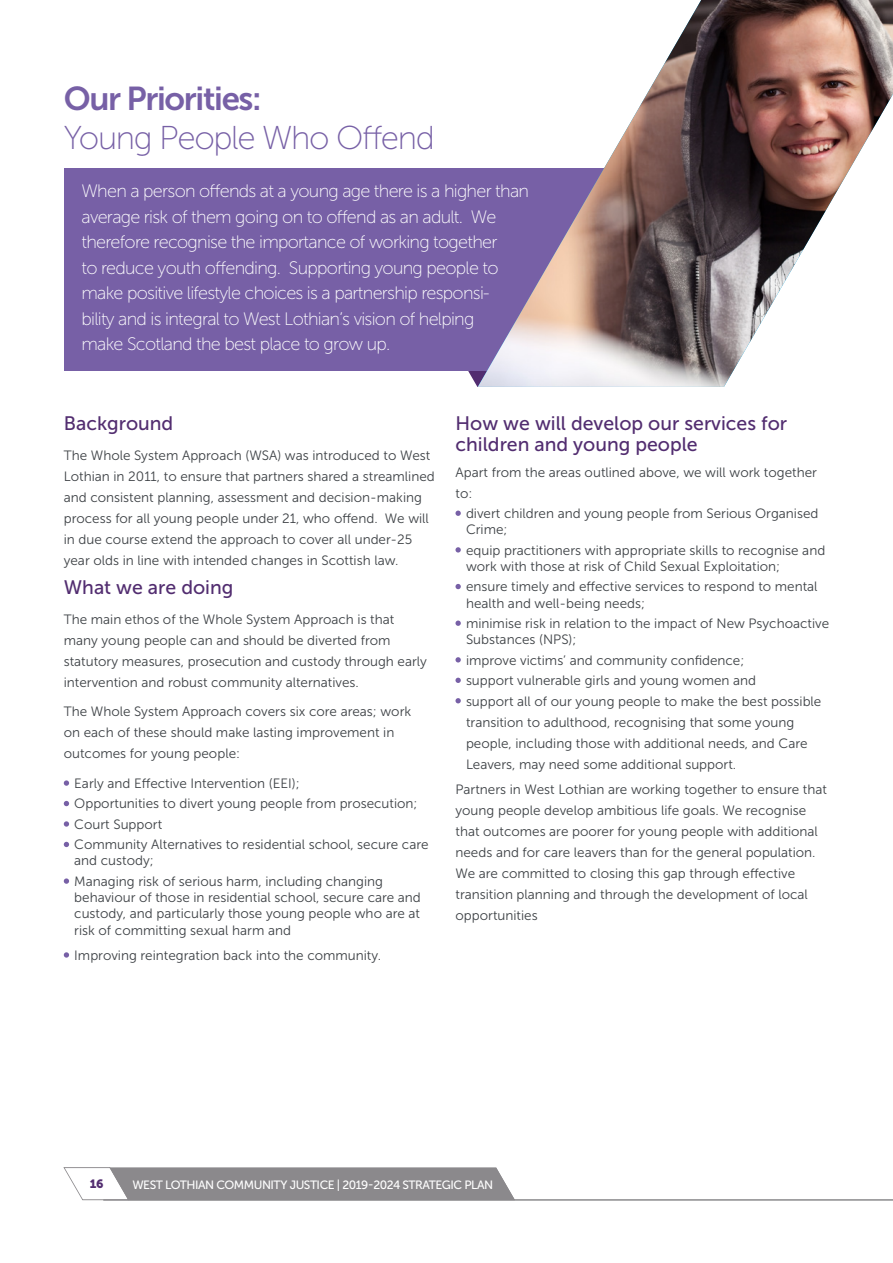
<style>
.page{position:relative;width:893px;height:1263px;background:#fff}
.page>*{position:absolute;margin:0;border:0;box-sizing:border-box;transform-origin:0 0}
.t1{font:33px/39.6px "Museo Sans 100";letter-spacing:-.04em;color:#7760a6}
.t2{font:19.5px/21px "Museo Sans 500";color:#522d70}
.t3{font:18px/25.5px "Museo Sans 100";letter-spacing:-.04em;color:#fff}
.t4{font:13.5px/21px "Museo Sans 300";color:#3d4145}
.t5{font:12px "Museo Sans 500";letter-spacing:-.04em;color:#fff}
.t6{font:12px "Museo Sans 900";color:#522d70}
.s1{font-family:"Museo Sans 700"}
</style>
<div class="page">
<hr style="left:103px;top:1200px;width:790px;height:1px;background:#8b898c">
<svg style="left:63px;top:1167px;width:452px;height:33px;background:#9b9a9c"></svg>
<div style="left:64px;top:169px;width:632px;height:202px;background:#7760a6"></div>
<img style="left:478px;top:0;width:415px;height:387px">
<svg style="left:64px;top:780px;width:5px;height:6px"></svg>
<svg style="left:64px;top:801px;width:5px;height:5px"></svg>
<svg style="left:64px;top:821px;width:5px;height:6px"></svg>
<svg style="left:64px;top:842px;width:5px;height:5px"></svg>
<svg style="left:64px;top:878px;width:5px;height:6px"></svg>
<svg style="left:64px;top:952px;width:5px;height:6px"></svg>
<svg style="left:455px;top:511px;width:6px;height:5px"></svg>
<svg style="left:455px;top:547px;width:6px;height:5px"></svg>
<svg style="left:455px;top:584px;width:6px;height:5px"></svg>
<svg style="left:455px;top:620px;width:6px;height:6px"></svg>
<svg style="left:455px;top:657px;width:6px;height:5px"></svg>
<svg style="left:455px;top:678px;width:6px;height:5px"></svg>
<svg style="left:455px;top:698px;width:6px;height:5px"></svg>
<p class="t1" style="left:64px;top:79px;width:373px"><span class="s1">Our Priorities:<br></span>Young People Who Offend</p>
<p class="t3" style="left:81px;top:178px;width:449px">When a person offends at a young age there is a higher than average risk of them going on to offend as an adult. We therefore recognise the importance of working together<br>to reduce youth offending. Supporting young people to make positive lifestyle choices is a partnership responsi-<br>bility and is integral to West Lothian’s vision of helping<br>make Scotland the best place to grow up.</p>
<p class="t2" style="left:64px;top:413px;width:111px">Background</p>
<p class="t4" style="left:64px;top:445px;width:373px">The Whole System Approach (WSA) was introduced to West Lothian in 2011, to ensure that partners shared a streamlined and consistent planning, assessment and decision-making process for all young people under 21, who offend. We will in due course extend the approach to cover all under-25 year olds in line with intended changes in Scottish law.</p>
<p class="t2" style="left:64px;top:577px;width:171px">What we are doing</p>
<p class="t4" style="left:64px;top:609px;width:365px">The main ethos of the Whole System Approach is that many young people can and should be diverted from statutory measures, prosecution and custody through early intervention and robust community alternatives.</p>
<p class="t4" style="left:64px;top:701px;width:349px">The Whole System Approach covers six core areas; work on each of these should make lasting improvement in outcomes for young people:</p>
<p class="t4" style="left:74px;top:773px;width:227px">Early and Effective Intervention (EEI);</p>
<p class="t4" style="left:74px;top:793px;width:345px">Opportunities to divert young people from prosecution;</p>
<p class="t4" style="left:74px;top:814px;width:89px">Court Support</p>
<p class="t4" style="left:74px;top:836px;width:356px;line-height:16.2px">Community Alternatives to residential school, secure care and custody;</p>
<p class="t4" style="left:74px;top:873px;width:348px;line-height:16.2px">Managing risk of serious harm, including changing behaviour of those in residential school, secure care and custody, and particularly those young people who are at risk of committing sexual harm and</p>
<p class="t4" style="left:74px;top:945px;width:308px">Improving reintegration back into the community.</p>
<p class="t2" style="left:455px;top:413px;width:333px">How we will develop our services for children and young people</p>
<p class="t4" style="left:455px;top:461px;width:363px">Apart from the areas outlined above, we will work together to:</p>
<p class="t4" style="left:466px;top:505px;width:354px;line-height:16.2px">divert children and young people from Serious Organised<br>Crime;</p>
<p class="t4" style="left:466px;top:542px;width:361px;line-height:16.2px">equip practitioners with appropriate skills to recognise and work with those at risk of Child Sexual Exploitation;</p>
<p class="t4" style="left:466px;top:579px;width:353px;line-height:16.2px">ensure timely and effective services to respond to mental health and well-being needs;</p>
<p class="t4" style="left:466px;top:615px;width:365px;line-height:16.2px">minimise risk in relation to the impact of New Psychoactive<br>Substances (NPS);</p>
<p class="t4" style="left:466px;top:650px;width:280px">improve victims’ and community confidence;</p>
<p class="t4" style="left:466px;top:670px;width:292px">support vulnerable girls and young women and</p>
<p class="t4" style="left:466px;top:690px;width:357px">support all of our young people to make the best possible transition to adulthood, recognising that some young people, including those with additional needs, and Care Leavers, may need some additional support.</p>
<p class="t4" style="left:455px;top:779px;width:373px">Partners in West Lothian are working together to ensure that young people develop ambitious life goals. We recognise that outcomes are poorer for young people with additional needs and for care leavers than for the general population.<br>We are committed to closing this gap through effective transition planning and through the development of local opportunities</p>
<p class="t6" style="left:90px;top:1177px;width:15px">16</p>
<p class="t5" style="left:132px;top:1178px;width:362px">WEST LOTHIAN COMMUNITY JUSTICE | 2019-2024 STRATEGIC PLAN</p>
</div>
